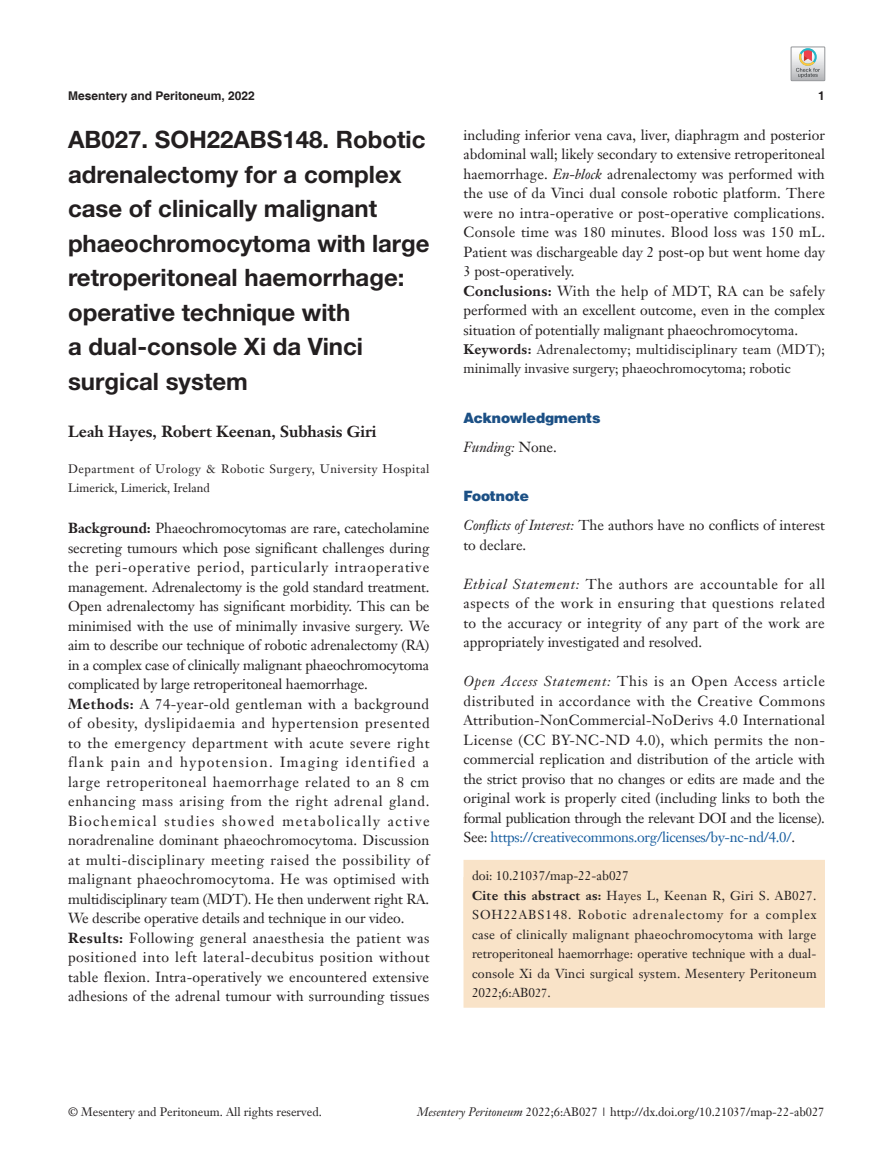
<style>
.page{position:relative;width:893px;height:1170px;background:#fff}
.page>*{position:absolute;margin:0;border:0;box-sizing:border-box;transform-origin:0 0}
.t1{font:700 24px/34.5px "Helvetica Neue LT Pro";color:#231f20}
.t2{font:700 15.75px "Janson Text LT";color:#231f20}
.t3{font:14.25px/19.5px "Janson Text LT";letter-spacing:.005em;color:#231f20}
.t4{font:900 14.25px "Helvetica";color:#1c5085}
.t5{font:italic 14.25px "Janson Text LT";color:#231f20}
.t6{font:13.5px/19.5px "Janson Text LT";color:#231f20}
.t7{font:12.75px/19.5px "Janson Text LT";letter-spacing:.025em;color:#231f20}
.t8{font:12px "Janson Text LT";color:#231f20}
.t9{font:12px/19.5px "Janson Text LT";letter-spacing:.04em;color:#231f20}
.t10{font:700 12px "Helvetica";color:#231f20}
.s1{font-weight:700}
.s2{font-style:italic}
.s3{font-style:normal}
.s4{color:#175d9e}
.s5{font-size:12px}
</style>
<div class="page">
<div style="left:463px;top:859px;width:362px;height:90px;background:#f9e3c8"></div>
<div style="left:463px;top:877px;width:362px;height:130px;background:#f9e3c8"></div>
<svg style="left:791px;top:47px;width:34px;height:34px"></svg>
<p class="t10" style="left:68px;top:88px;width:188px">Mesentery and Peritoneum, 2022</p>
<p class="t10" style="left:818px;top:88px;width:8px">1</p>
<h1 class="t1" style="left:68px;top:122px;width:363px">AB027. SOH22ABS148. Robotic adrenalectomy for a complex case of clinically malignant phaeochromocytoma with large retroperitoneal haemorrhage: operative technique with<br>a dual-console Xi da Vinci surgical system</h1>
<p class="t2" style="left:68px;top:421px;width:310px">Leah Hayes, Robert Keenan, Subhasis Giri</p>
<p class="t9" style="left:68px;top:458px;width:363px">Department of Urology &amp; Robotic Surgery, University Hospital<br>Limerick, Limerick, Ireland</p>
<p class="t3" style="left:68px;top:518px;width:363px"><span class="s1">Background:</span> Phaeochromocytomas are rare, catecholamine secreting tumours which pose significant challenges during the peri-operative period, particularly intraoperative management. Adrenalectomy is the gold standard treatment.<br>Open adrenalectomy has significant morbidity. This can be minimised with the use of minimally invasive surgery. We aim to describe our technique of robotic adrenalectomy (RA) in a complex case of clinically malignant phaeochromocytoma complicated by large retroperitoneal haemorrhage.<br><span class="s1">Methods:</span> A 74-year-old gentleman with a background of obesity, dyslipidaemia and hypertension presented to the emergency department with acute severe right flank pain and hypotension. Imaging identified a large retroperitoneal haemorrhage related to an 8 cm enhancing mass arising from the right adrenal gland.<br>Biochemical studies showed metabolically active noradrenaline dominant phaeochromocytoma. Discussion at multi-disciplinary meeting raised the possibility of malignant phaeochromocytoma. He was optimised with multidisciplinary team (MDT). He then underwent right RA.<br>We describe operative details and technique in our video.<br><span class="s1">Results:</span> Following general anaesthesia the patient was positioned into left lateral-decubitus position without table flexion. Intra-operatively we encountered extensive adhesions of the adrenal tumour with surrounding tissues</p>
<p class="t3" style="left:463px;top:125px;width:363px">including inferior vena cava, liver, diaphragm and posterior abdominal wall; likely secondary to extensive retroperitoneal haemorrhage. <span class="s2">En-block</span> adrenalectomy was performed with the use of da Vinci dual console robotic platform. There were no intra-operative or post-operative complications.<br>Console time was 180 minutes. Blood loss was 150 mL.<br>Patient was dischargeable day 2 post-op but went home day 3 post-operatively.<br><span class="s1">Conclusions:</span> With the help of MDT, RA can be safely performed with an excellent outcome, even in the complex situation of potentially malignant phaeochromocytoma.</p>
<p class="t6" style="left:463px;top:339px;width:363px"><span class="s1">Keywords:</span> Adrenalectomy; multidisciplinary team (MDT); minimally invasive surgery; phaeochromocytoma; robotic</p>
<p class="t4" style="left:463px;top:408px;width:139px">Acknowledgments</p>
<p class="t5" style="left:463px;top:438px;width:95px">Funding: <span class="s3">None.</span></p>
<p class="t4" style="left:463px;top:486px;width:67px">Footnote</p>
<p class="t3" style="left:463px;top:515px;width:363px"><span class="s2">Conflicts of Interest:</span> The authors have no conflicts of interest to declare.</p>
<p class="t3" style="left:463px;top:573px;width:363px;text-align:justify"><span class="s2">Ethical Statement:</span> The authors are accountable for all aspects of the work in ensuring that questions related to the accuracy or integrity of any part of the work are appropriately investigated and resolved.</p>
<p class="t3" style="left:463px;top:671px;width:363px;text-align:justify"><span class="s2">Open Access Statement:</span> This is an Open Access article distributed in accordance with the Creative Commons Attribution-NonCommercial-NoDerivs 4.0 International License (CC BY-NC-ND 4.0), which permits the non&shy;commercial replication and distribution of the article with the strict proviso that no changes or edits are made and the original work is properly cited (including links to both the formal publication through the relevant DOI and the license).<br>See: <span class="s4">https://creativecommons.org/licenses/by-nc-nd/4.0/</span>.</p>
<p class="t7" style="left:472px;top:865px;width:346px">doi: 10.21037/map-22-ab027<br><span class="s1">Cite this abstract as:</span> Hayes L, Keenan R, Giri S. AB027.<br>SOH22ABS148. Robotic adrenalectomy for a complex case of clinically malignant phaeochromocytoma with large retroperitoneal haemorrhage: operative technique with a dual&shy;console Xi da Vinci surgical system. Mesentery Peritoneum 2022;6:AB0<span class="s5">27</span>.</p>
<p class="t8" style="left:68px;top:1104px;width:255px">© Mesentery and Peritoneum. All rights reserved.</p>
<p class="t8" style="left:417px;top:1104px;width:409px"><span class="s2">Mesentery Peritoneum</span> 2022;6:AB027 | http://dx.doi.org/10.21037/map-22-ab027</p>
</div>
